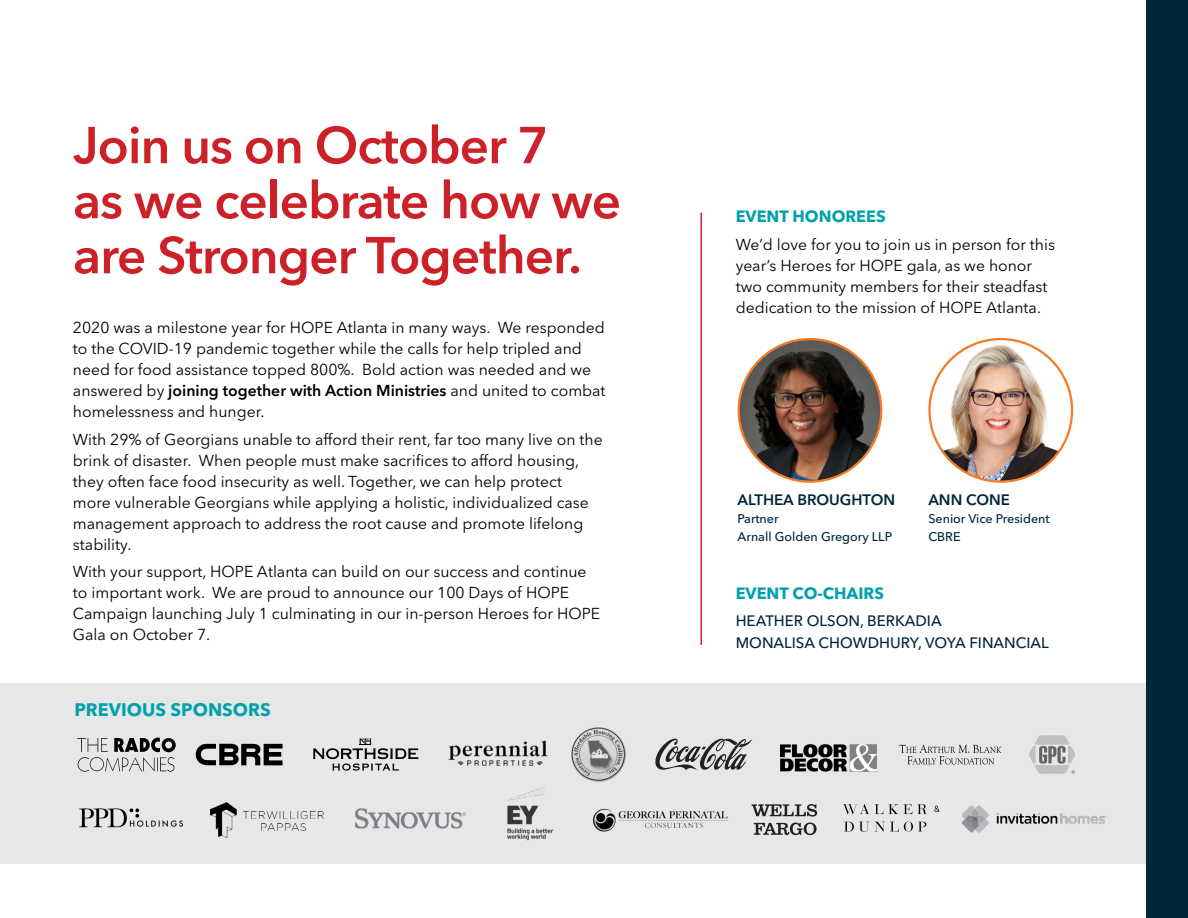
<style>
.page{position:relative;width:1188px;height:918px;background:#fff}
.page>*{position:absolute;margin:0;border:0;box-sizing:border-box;transform-origin:0 0}
.t1{font:600 51.3px/55.1px "Avenir Next LT Pro";letter-spacing:-.02em;color:#cc2129}
.t2{font:700 18px "Avenir Next LT Pro";color:#00a1ab}
.t3{font:700 16.2px "Avenir Next LT Pro";color:#00a1ac}
.t4{font:700 16.2px "Avenir Next LT Pro";color:#00a1ab}
.t5{font:15.75px/21px "Avenir Next LT Pro";color:#000}
.t6{font:500 15px/21.8px "Avenir Next LT Pro";color:#00263b}
.t7{font:600 15px "Avenir Next LT Pro";color:#00253a}
.t8{font:500 12.6px/17.5px "Avenir Next LT Pro";color:#00253a}
.s1{font-weight:600}
</style>
<div class="page">
<div style="left:0;top:684px;width:1153px;height:180px;background:#e6e7e8"></div>
<div style="left:1147px;top:0;width:41px;height:918px;background:#00263b"></div>
<svg style="left:196px;top:744px;width:87px;height:21px"></svg>
<svg style="left:313px;top:738px;width:105px;height:33px"></svg>
<img style="left:448px;top:740px;width:100px;height:26px">
<img style="left:571px;top:728px;width:55px;height:54px">
<svg style="left:899px;top:745px;width:102px;height:19px"></svg>
<svg style="left:655px;top:738px;width:98px;height:33px"></svg>
<svg style="left:77px;top:738px;width:99px;height:34px"></svg>
<img style="left:1029px;top:735px;width:46px;height:39px">
<img style="left:781px;top:744px;width:95px;height:28px">
<img style="left:79px;top:808px;width:104px;height:20px">
<img style="left:210px;top:802px;width:114px;height:35px">
<img style="left:593px;top:808px;width:135px;height:24px">
<svg style="left:752px;top:804px;width:65px;height:31px"></svg>
<img style="left:355px;top:808px;width:110px;height:21px">
<img style="left:507px;top:780px;width:79px;height:61px">
<svg style="left:843px;top:804px;width:84px;height:10px"></svg>
<svg style="left:934px;top:805px;width:6px;height:7px"></svg>
<svg style="left:844px;top:821px;width:82px;height:11px"></svg>
<img style="left:963px;top:805px;width:143px;height:28px">
<img style="left:739px;top:339px;width:142px;height:143px;border-radius:71px">
<img style="left:930px;top:339px;width:142px;height:143px;border-radius:71px">
<hr style="left:700px;top:213px;width:2px;height:432px;background:#cc2129">
<h1 class="t1" style="left:73px;top:118px;width:550px">Join us on October 7<br>as we celebrate how we are Stronger Together.</h1>
<p class="t5" style="left:73px;top:317px;width:534px">2020 was a milestone year for HOPE Atlanta in many ways. We responded to the COVID-19 pandemic together while the calls for help tripled and need for food assistance topped 800%. Bold action was needed and we answered by <span class="s1">joining together with Action Ministries</span> and united to combat homelessness and hunger.</p>
<p class="t5" style="left:73px;top:429px;width:531px">With 29% of Georgians unable to afford their rent, far too many live on the brink of disaster. When people must make sacrifices to afford housing, they often face food insecurity as well. Together, we can help protect more vulnerable Georgians while applying a holistic, individualized case management approach to address the root cause and promote lifelong stability.</p>
<p class="t5" style="left:73px;top:561px;width:529px">With your support, HOPE Atlanta can build on our success and continue to important work. We are proud to announce our 100 Days of HOPE Campaign launching July 1 culminating in our in-person Heroes for HOPE Gala on October 7.</p>
<p class="t2" style="left:74px;top:699px;width:198px">PREVIOUS SPONSORS</p>
<p class="t4" style="left:736px;top:207px;width:151px">EVENT HONOREES</p>
<p class="t5" style="left:736px;top:234px;width:321px">We’d love for you to join us in person for this year’s Heroes for HOPE gala, as we honor two community members for their steadfast dedication to the mission of HOPE Atlanta.</p>
<p class="t7" style="left:738px;top:491px;width:159px">ALTHEA BROUGHTON</p>
<p class="t8" style="left:738px;top:510px;width:156px">Partner<br>Arnall Golden Gregory LLP</p>
<p class="t7" style="left:928px;top:491px;width:83px">ANN CONE</p>
<p class="t8" style="left:928px;top:510px;width:123px">Senior Vice President<br>CBRE</p>
<p class="t3" style="left:736px;top:584px;width:150px">EVENT CO-CHAIRS</p>
<p class="t6" style="left:736px;top:610px;width:315px">HEATHER OLSON, BERKADIA<br>MONALISA CHOWDHURY, VOYA FINANCIAL</p>
</div>
